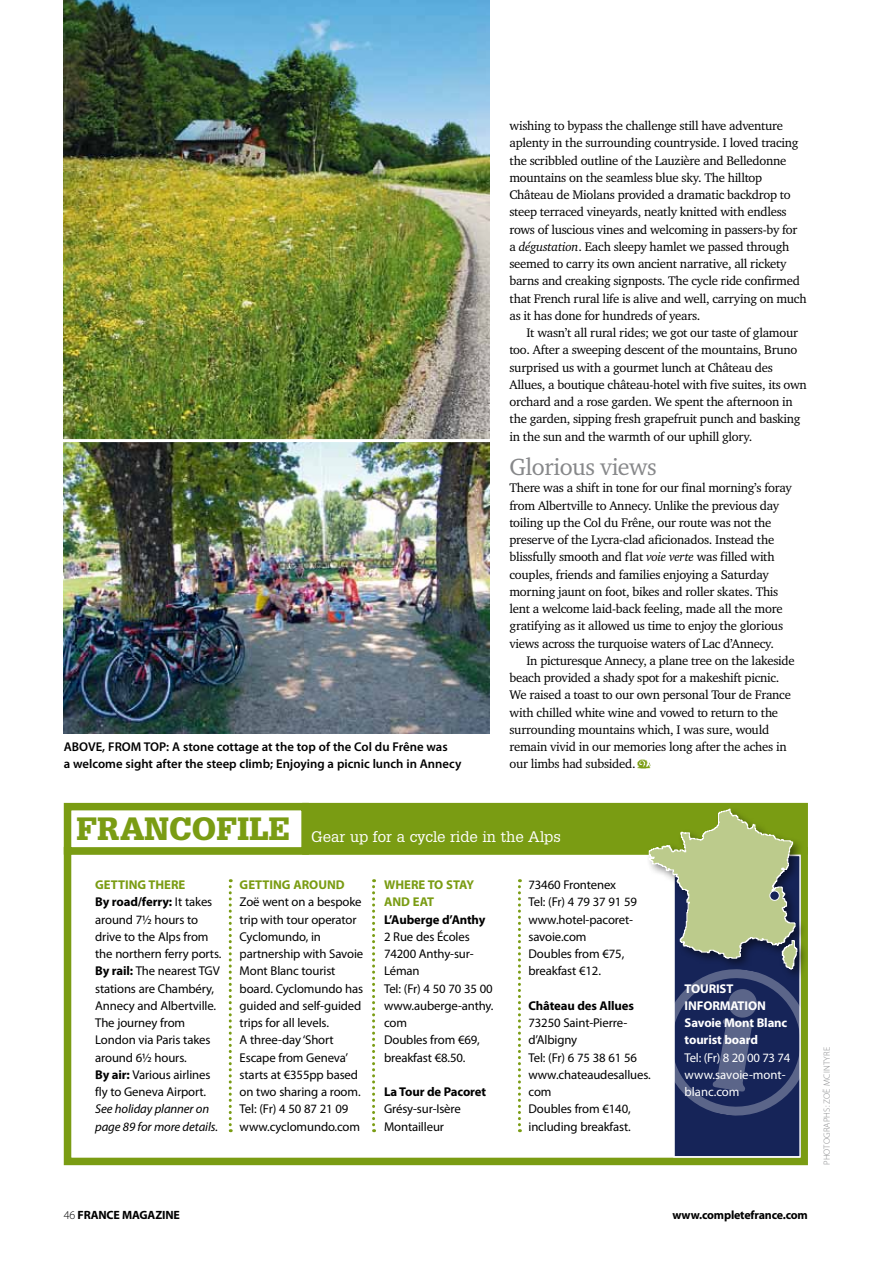
<style>
.page{position:relative;width:893px;height:1263px;background:#fff}
.page>*{position:absolute;margin:0;border:0;box-sizing:border-box;transform-origin:0 0}
.t1{font:900 31.5px "Glypha";color:#7a9c13}
.t2{font:24px "Charter ITCA";letter-spacing:-.02em;color:#87888a}
.t3{font:15px "Glypha";color:#fff}
.t4{font:12.75px/17.2px "Charter ITCA";letter-spacing:-.02em;color:#000}
.t5{font:12.75px/17.2px "Myriad Pro";letter-spacing:-.01em;color:#000}
.t6{font:600 12.75px/17.2px "Myriad Pro";color:#000}
.t7{font:700 12.75px "Myriad Pro";letter-spacing:-.01em;color:#000}
.t8{font:700 12.75px/17.2px "Myriad Pro";letter-spacing:-.01em;color:#fff}
.t9{font:12.75px/17.2px "Myriad Pro";color:#fff}
.t10{font:italic 12.75px/17.2px "Myriad Pro";letter-spacing:-.01em;color:#000}
.t11{font:700 12.75px/17.2px "Myriad Pro";color:#7a9c13}
.t12{font:700 12px "Myriad Pro";letter-spacing:-.015em;color:#000}
.t13{font:300 9px "Myriad Pro";letter-spacing:.02em;color:#87888a}
.s1{font-style:italic}
.s2{font-weight:700;color:#7a9c13}
.s3{font-weight:700}
.s4{font-weight:300}
</style>
<div class="page">
<div style="left:64px;top:847px;width:744px;height:318px;border:8px solid #7a9c13"></div>
<div style="left:64px;top:803px;width:245px;height:52px;background:#fff;border:8px solid #7a9c13"></div>
<div style="left:302px;top:803px;width:506px;height:52px;background:#7a9c13"></div>
<div style="left:674px;top:855px;width:126px;height:302px;background:#162458"></div>
<div style="left:645px;top:805px;width:163px;height:175px;background:#000;opacity:.5"></div>
<svg style="left:648px;top:808px;width:153px;height:313px"></svg>
<div style="left:770px;top:891px;width:9px;height:9px;background:#162458;border-radius:50%"></div>
<div style="left:769px;top:890px;width:11px;height:11px;border:1px solid #fff;border-radius:50%"></div>
<svg style="left:229px;top:879px;width:3px;height:253px"></svg>
<svg style="left:372px;top:879px;width:3px;height:253px"></svg>
<svg style="left:518px;top:879px;width:3px;height:253px"></svg>
<img style="left:64px;top:0;width:425px;height:733px">
<hr style="left:61px;top:439px;width:431px;height:3px;background:#fff">
<img style="left:637px;top:759px;width:14px;height:10px">
<p class="t6" style="left:64px;top:738px;width:399px">ABOVE, FROM TOP: A stone cottage at the top of the Col du Frêne was<br>a welcome sight after the steep climb; Enjoying a picnic lunch in Annecy</p>
<p class="t4" style="left:509px;top:117px;width:299px">wishing to bypass the challenge still have adventure aplenty in the surrounding countryside. I loved tracing the scribbled outline of the Lauzière and Belledonne mountains on the seamless blue sky. The hilltop Château de Miolans provided a dramatic backdrop to steep terraced vineyards, neatly knitted with endless rows of luscious vines and welcoming in passers-by for a <span class="s1">dégustation</span>. Each sleepy hamlet we passed through seemed to carry its own ancient narrative, all rickety barns and creaking signposts. The cycle ride confirmed that French rural life is alive and well, carrying on much as it has done for hundreds of years.</p>
<p class="t4" style="left:509px;top:324px;width:299px;text-indent:17px">It wasn’t all rural rides; we got our taste of glamour too. After a sweeping descent of the mountains, Bruno surprised us with a gourmet lunch at Château des Allues, a boutique château-hotel with five suites, its own orchard and a rose garden. We spent the afternoon in the garden, sipping fresh grapefruit punch and basking in the sun and the warmth of our uphill glory.</p>
<h2 class="t2" style="left:509px;top:452px;width:149px">Glorious views</h2>
<p class="t4" style="left:509px;top:479px;width:284px">There was a shift in tone for our final morning’s foray from Albertville to Annecy. Unlike the previous day toiling up the Col du Frêne, our route was not the preserve of the Lycra-clad aficionados. Instead the blissfully smooth and flat <span class="s1">voie verte</span> was filled with couples, friends and families enjoying a Saturday morning jaunt on foot, bikes and roller skates. This lent a welcome laid-back feeling, made all the more gratifying as it allowed us time to enjoy the glorious views across the turquoise waters of Lac d’Annecy.</p>
<p class="t4" style="left:509px;top:652px;width:287px;text-indent:17px">In picturesque Annecy, a plane tree on the lakeside beach provided a shady spot for a makeshift picnic.<br>We raised a toast to our own personal Tour de France with chilled white wine and vowed to return to the surrounding mountains which, I was sure, would remain vivid in our memories long after the aches in our limbs had subsided.</p>
<h1 class="t1" style="left:76px;top:810px;width:215px">FRANCOFILE</h1>
<p class="t3" style="left:311px;top:827px;width:251px">Gear up for a cycle ride in the Alps</p>
<p class="t5" style="left:95px;top:876px;width:128px"><span class="s2">GETTING THERE<br></span><span class="s3">By road/ferry:</span> It takes around 7½ hours to drive to the Alps from the northern ferry ports.<br><span class="s3">By rail:</span> The nearest TGV stations are Chambéry,<br>Annecy and Albertville.<br>The journey from<br>London via Paris takes around 6½ hours.<br><span class="s3">By air:</span> Various airlines fly to Geneva Airport.</p>
<p class="t10" style="left:95px;top:1100px;width:124px">See holiday planner on page 89 for more details.</p>
<p class="t11" style="left:240px;top:876px;width:107px">GETTING AROUND</p>
<p class="t5" style="left:240px;top:893px;width:125px">Zoë went on a bespoke trip with tour operator<br>Cyclomundo, in partnership with Savoie<br>Mont Blanc tourist board. Cyclomundo has guided and self-guided trips for all levels.<br>A three-day ‘Short<br>Escape from Geneva’ starts at €355pp based on two sharing a room.<br>Tel: (Fr) 4 50 87 21 09 www.cyclomundo.com</p>
<p class="t11" style="left:384px;top:876px;width:92px">WHERE TO STAY<br>AND EAT</p>
<p class="t7" style="left:384px;top:911px;width:103px">L’Auberge d’Anthy</p>
<p class="t5" style="left:384px;top:928px;width:111px">2 Rue des Écoles<br>74200 Anthy-sur-<br>Léman<br>Tel: (Fr) 4 50 70 35 00 www.auberge-anthy. com<br>Doubles from €69, breakfast €8.50.</p>
<p class="t7" style="left:384px;top:1083px;width:104px">La Tour de Pacoret</p>
<p class="t5" style="left:384px;top:1100px;width:78px">Grésy-sur-Isère<br>Montailleur</p>
<p class="t5" style="left:528px;top:876px;width:110px">73460 Frontenex<br>Tel: (Fr) 4 79 37 91 59 www.hotel-pacoret&shy;savoie.com<br>Doubles from €75, breakfast €12.</p>
<p class="t7" style="left:528px;top:997px;width:107px">Château des Allues</p>
<p class="t5" style="left:528px;top:1014px;width:124px">73250 Saint-Pierre&shy;d’Albigny<br>Tel: (Fr) 6 75 38 61 56 www.chateaudesallues. com<br>Doubles from €140, including breakfast.</p>
<p class="t8" style="left:685px;top:979px;width:104px">TOURIST<br>INFORMATION<br>Savoie Mont Blanc tourist board</p>
<p class="t9" style="left:685px;top:1048px;width:107px">Tel: (Fr) 8 20 00 73 74 www.savoie-mont&shy;blanc.com</p>
<p class="t13" style="left:821px;top:1165px;width:119px;rotate:-90deg">photographs: ZOË MCINTYRE</p>
<p class="t12" style="left:64px;top:1207px;width:118px"><span class="s4">46</span> FRANCE MAGAZINE</p>
<p class="t12" style="left:672px;top:1207px;width:137px">www.completefrance.com</p>
</div>
